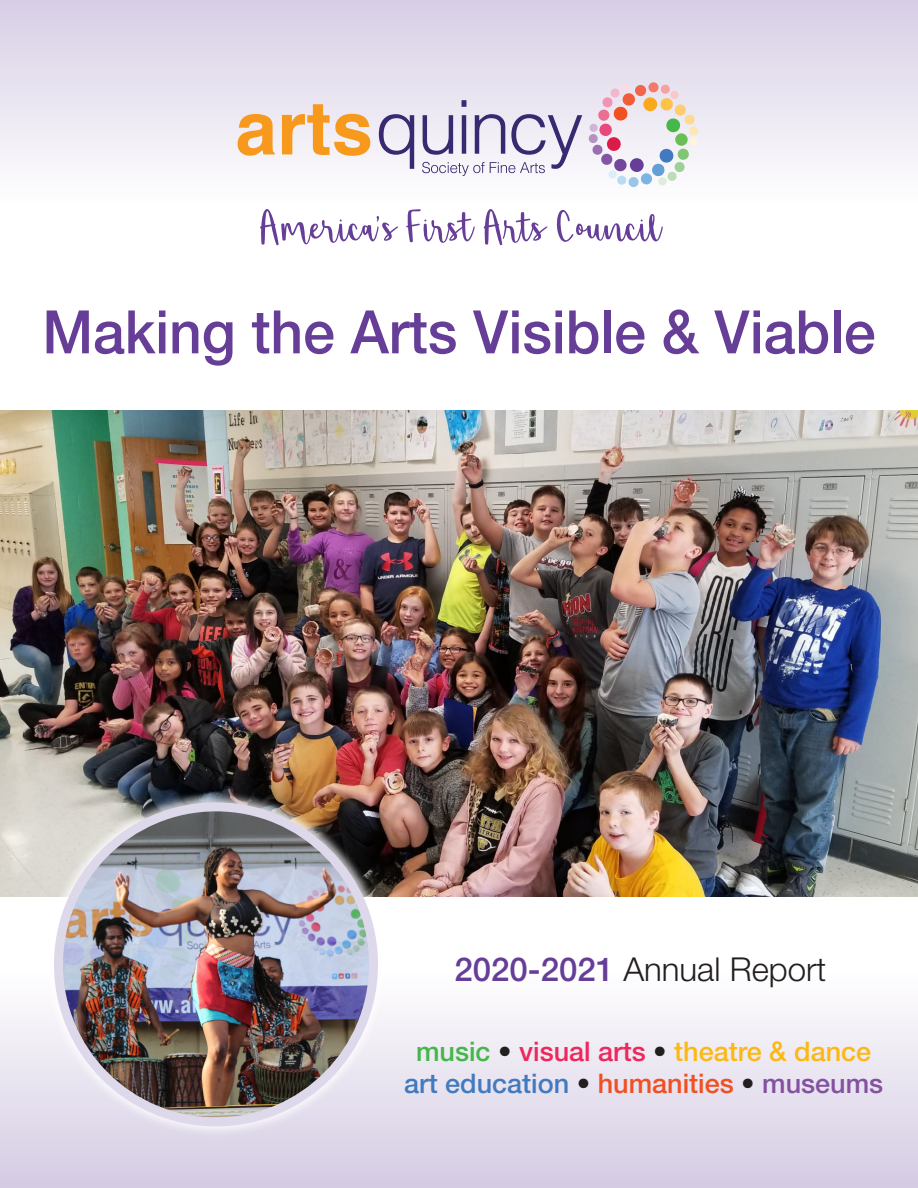
<style>
.page{position:relative;width:918px;height:1188px;background:#fff}
.page>*{position:absolute;margin:0;border:0;box-sizing:border-box;transform-origin:0 0}
.t1{font:70.5px "Shorthalt";color:#663e98;scale:.95 1}
.t2{font:500 60px "Helvetica Neue";color:#663e98;scale:.95 1}
.t3{font:300 33px "Helvetica Neue";color:#231f20}
.t4{font:500 27px "Helvetica Neue";color:#417abf}
.t5{font:500 27px "Helvetica Neue";color:#fcb814}
.s1{font-weight:500;color:#663e98}
.s2{color:#45b749}
.s3{color:#231f20}
.s4{color:#ee275c}
.s5{color:#f05022}
.s6{color:#8351a0}
</style>
<div class="page">
<div style="left:0;top:0;width:918px;height:202px;background:linear-gradient(to bottom,#d7cee5,#fefdfe)"></div>
<div style="left:0;top:972px;width:918px;height:216px;background:linear-gradient(to bottom,#fefefe,#d4cbe3)"></div>
<img style="left:0;top:410px;width:918px;height:487px">
<svg style="left:238px;top:114px;width:37px;height:42px;background:#f4b669"></svg>
<svg style="left:282px;top:104px;width:88px;height:52px"></svg>
<svg style="left:379px;top:114px;width:35px;height:55px"></svg>
<svg style="left:422px;top:100px;width:160px;height:76px"></svg>
<svg style="left:648px;top:82px;width:11px;height:11px"></svg>
<svg style="left:628px;top:177px;width:11px;height:10px"></svg>
<div style="left:658px;top:177px;width:9px;height:9px;background:#f2f6f2;border-radius:50%"></div>
<svg style="left:589px;top:84px;width:109px;height:101px"></svg>
<div style="left:42px;top:790px;width:348px;height:348px;background:#fff;opacity:.75"></div>
<img style="left:58px;top:808px;width:316px;height:314px">
<div style="left:54px;top:802px;width:324px;height:324px;border:9px solid #ded8eb;border-radius:50%"></div>
<p class="t1" style="left:259px;top:198px;width:423px">America’s First Arts Council</p>
<p class="t2" style="left:42px;top:296px;width:879px">Making the Arts Visible &amp; Viable</p>
<p class="t3" style="left:455px;top:943px;width:373px"><span class="s1">2020-2021</span> Annual Report</p>
<p class="t5" style="left:416px;top:1035px;width:457px"><span class="s2">music</span> <span class="s3">•</span> <span class="s4">visual arts</span> <span class="s3">•</span> theatre &amp; dance</p>
<p class="t4" style="left:404px;top:1067px;width:481px">art education <span class="s3">•</span> <span class="s5">humanities</span> <span class="s3">•</span> <span class="s6">museums</span></p>
</div>
